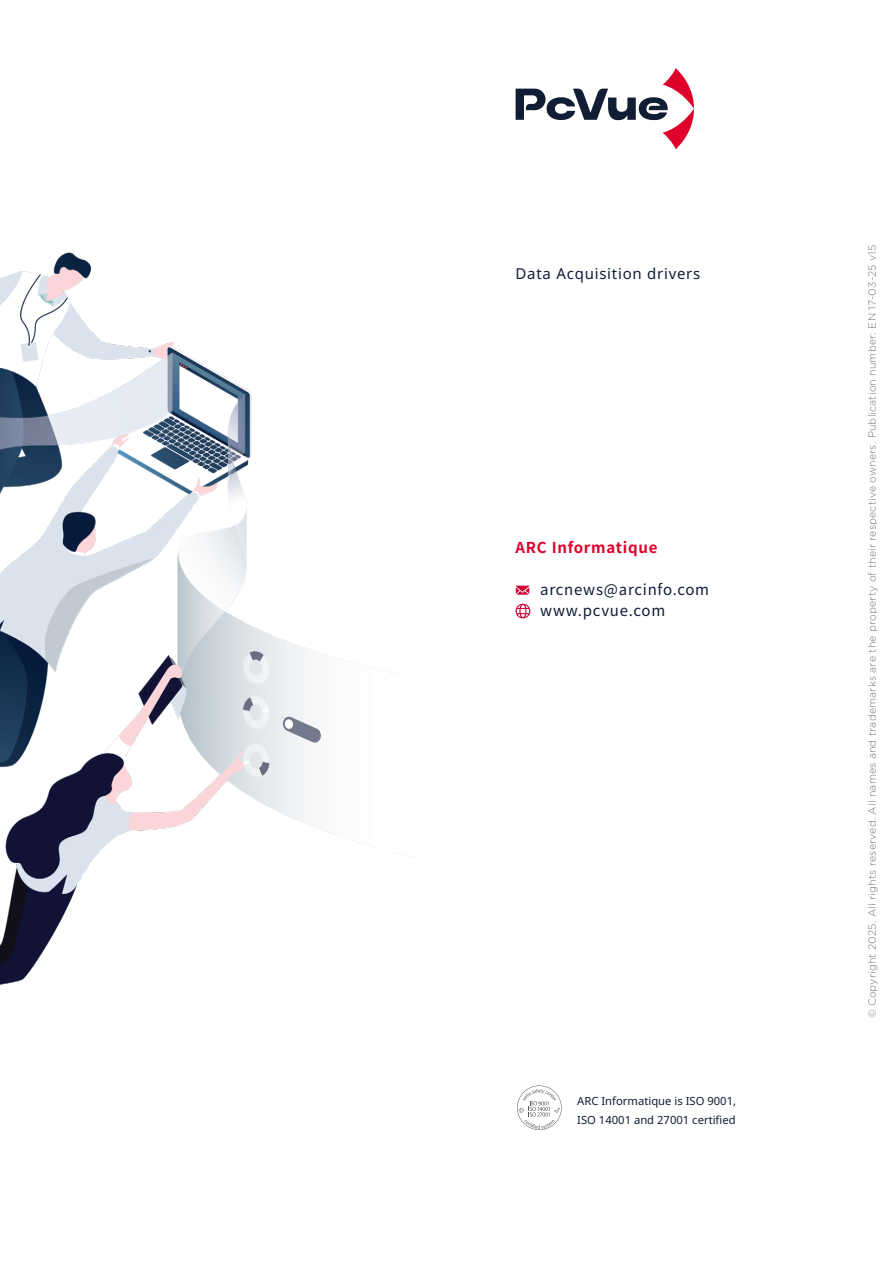
<style>
.page{position:relative;width:893px;height:1263px;background:#fff}
.page>*{position:absolute;margin:0;border:0;box-sizing:border-box;transform-origin:0 0}
.t1{font:15px/21px "Noto Sans JP";letter-spacing:.05em;color:#111c35}
.t2{font:15px "Noto Sans";letter-spacing:.05em;color:#111c35}
.t3{font:700 15px "Noto Sans KR";letter-spacing:.05em;color:#de002a}
.t4{font:11.25px/19.5px "Noto Sans";color:#111c35}
.t5{font:300 10.5px "Gotham";letter-spacing:.015em;color:#747476}
</style>
<div class="page">
<svg style="left:517px;top:1085px;width:45px;height:45px"></svg>
<img style="left:0;top:252px;width:411px;height:733px">
<svg style="left:516px;top:68px;width:178px;height:81px"></svg>
<svg style="left:516px;top:604px;width:14px;height:14px"></svg>
<svg style="left:516px;top:586px;width:13px;height:9px"></svg>
<h1 class="t2" style="left:516px;top:263px;width:186px">Data Acquisition drivers</h1>
<h1 class="t3" style="left:516px;top:539px;width:143px">ARC Informatique</h1>
<h1 class="t1" style="left:540px;top:579px;width:170px">arcnews@arcinfo.com www.pcvue.com</h1>
<p class="t4" style="left:577px;top:1091px;width:160px">ARC Informatique is ISO 9001,<br>ISO 14001 and 27001 certified</p>
<p class="t5" style="left:866px;top:1018px;width:775px;rotate:-90deg">© Copyright 2025. All rights reserved. All names and trademarks are the property of their respective owners. Publication number: EN 17-03-25 v15</p>
</div>
